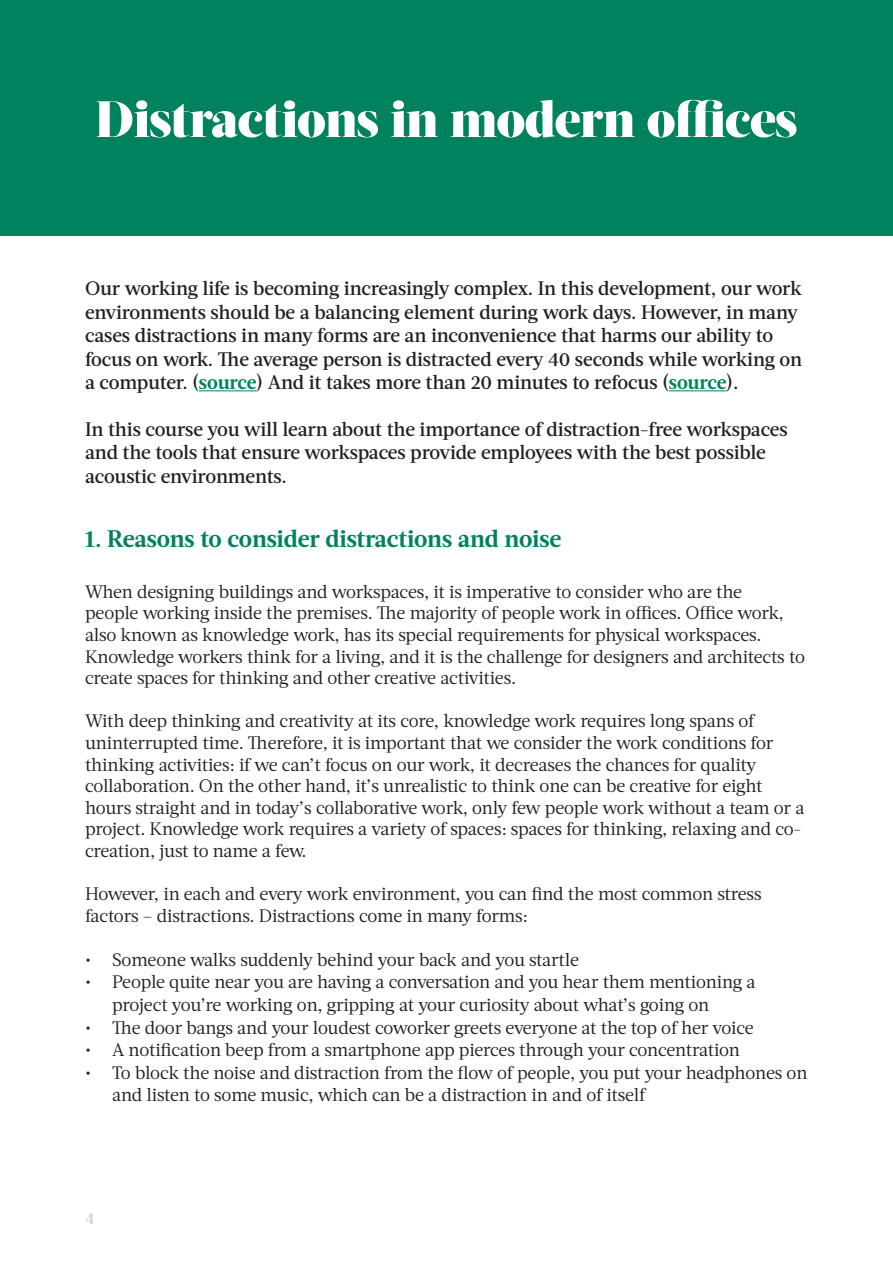
<style>
.page{position:relative;width:893px;height:1263px;background:#fff}
.page>*{position:absolute;margin:0;border:0;box-sizing:border-box;transform-origin:0 0}
.t1{font:900 51px "Acta Display";letter-spacing:-.01em;color:#fff}
.t2{font:700 24px "Acta";letter-spacing:-.01em;color:#00825f}
.t3{font:500 19.5px/23.4px "Acta";letter-spacing:-.015em;color:#231f20}
.t4{font:18px/21.6px "Acta";letter-spacing:-.015em;color:#231f20}
.t5{font:700 16.5px "Acta";color:#d1d2d4}
.s1{font-weight:700;color:#00825f}
</style>
<div class="page">
<div style="left:0;top:0;width:893px;height:236px;background:#00825f"></div>
<hr style="left:199px;top:390px;width:58px;height:1px;background:#00825f">
<hr style="left:669px;top:390px;width:57px;height:1px;background:#00825f">
<h1 class="t1" style="left:96px;top:88px;width:703px">Distractions in modern offices</h1>
<p class="t3" style="left:85px;top:277px;width:719px">Our working life is becoming increasingly complex. In this development, our work environments should be a balancing element during work days. However, in many cases distractions in many forms are an inconvenience that harms our ability to focus on work. The average person is distracted every 40 seconds while working on a computer. (<span class="s1">source</span>) And it takes more than 20 minutes to refocus (<span class="s1">source</span>).</p>
<p class="t3" style="left:85px;top:417px;width:704px">In this course you will learn about the importance of distraction-free workspaces and the tools that ensure workspaces provide employees with the best possible acoustic environments.</p>
<h2 class="t2" style="left:85px;top:525px;width:478px">1. Reasons to consider distractions and noise</h2>
<p class="t4" style="left:85px;top:581px;width:721px">When designing buildings and workspaces, it is imperative to consider who are the<br>people working inside the premises. The majority of people work in offices. Office work, also known as knowledge work, has its special requirements for physical workspaces.<br>Knowledge workers think for a living, and it is the challenge for designers and architects to create spaces for thinking and other creative activities.</p>
<p class="t4" style="left:85px;top:711px;width:721px">With deep thinking and creativity at its core, knowledge work requires long spans of uninterrupted time. Therefore, it is important that we consider the work conditions for thinking activities: if we can’t focus on our work, it decreases the chances for quality collaboration. On the other hand, it’s unrealistic to think one can be creative for eight hours straight and in today’s collaborative work, only few people work without a team or a project. Knowledge work requires a variety of spaces: spaces for thinking, relaxing and co&shy;creation, just to name a few.</p>
<p class="t4" style="left:85px;top:883px;width:678px">However, in each and every work environment, you can find the most common stress factors – distractions. Distractions come in many forms:</p>
<p class="t4" style="left:85px;top:949px;width:495px">• Someone walks suddenly behind your back and you startle</p>
<p class="t4" style="left:112px;top:971px;width:645px;line-height:22.5px;text-indent:-27px">• People quite near you are having a conversation and you hear them mentioning a project you’re working on, gripping at your curiosity about what’s going on</p>
<p class="t4" style="left:85px;top:1017px;width:670px">• The door bangs and your loudest coworker greets everyone at the top of her voice</p>
<p class="t4" style="left:85px;top:1039px;width:656px">• A notification beep from a smartphone app pierces through your concentration</p>
<p class="t4" style="left:112px;top:1061px;width:697px;line-height:22.5px;text-indent:-27px">• To block the noise and distraction from the flow of people, you put your headphones on and listen to some music, which can be a distraction in and of itself</p>
<p class="t5" style="left:85px;top:1209px;width:11px">4</p>
</div>
